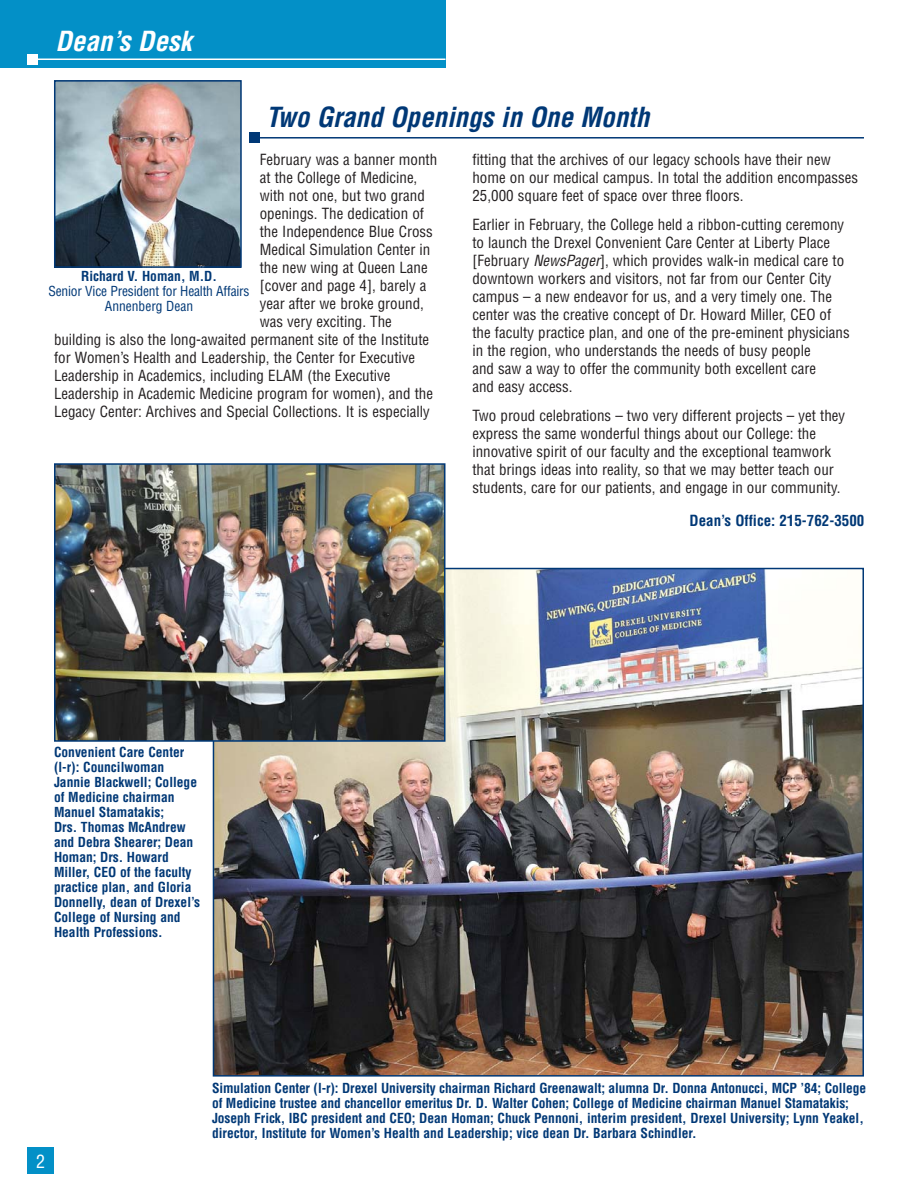
<style>
.page{position:relative;width:918px;height:1188px;background:#fff}
.page>*{position:absolute;margin:0;border:0;box-sizing:border-box;transform-origin:0 0}
.t1{font:italic 700 condensed 27px "Helvetica";color:#003876}
.t2{font:italic 700 condensed 27px "Helvetica";color:#fff}
.t3{font:condensed 18px "Helvetica";color:#fff}
.t4{font:condensed 15px/18px "Helvetica";color:#231f20}
.t5{font:700 condensed 15px "Helvetica";color:#003876}
.t6{font:700 condensed 13.5px/15px "Helvetica";color:#003876}
.t7{font:condensed 13.5px/15px "Helvetica";letter-spacing:-.015em;color:#003876;text-align:center}
.s1{font-style:italic}
</style>
<div class="page">
<img style="left:212px;top:137px;width:652px;height:940px">
<div style="left:249px;top:132px;width:11px;height:11px;background:#003876"></div>
<div style="left:0;top:0;width:446px;height:68px;background:#0390c7"></div>
<hr style="left:37px;top:59px;width:409px;height:1px;background:#fff">
<div style="left:27px;top:54px;width:11px;height:11px;background:#fff"></div>
<div style="left:27px;top:1147px;width:27px;height:27px;background:#0390c7"></div>
<img style="left:57px;top:83px;width:182px;height:182px">
<div style="left:54px;top:80px;width:188px;height:188px;border:2px solid #003876"></div>
<img style="left:57px;top:466px;width:386px;height:273px">
<div style="left:54px;top:463px;width:392px;height:279px;border:2px solid #003876"></div>
<h1 class="t2" style="left:56px;top:31px;width:138px">Dean’s Desk</h1>
<h1 class="t1" style="left:266px;top:106px;width:390px">Two Grand Openings in One Month</h1>
<p class="t4" style="left:260px;top:152px;width:179px">February was a banner month</p>
<p class="t4" style="left:260px;top:170px;width:159px">at the College of Medicine,</p>
<p class="t4" style="left:260px;top:188px;width:167px">with not one, but two grand</p>
<p class="t4" style="left:260px;top:206px;width:166px">openings. The dedication of</p>
<p class="t4" style="left:260px;top:224px;width:175px">the Independence Blue Cross</p>
<p class="t4" style="left:260px;top:242px;width:172px">Medical Simulation Center in</p>
<p class="t4" style="left:260px;top:260px;width:170px">the new wing at Queen Lane</p>
<p class="t4" style="left:260px;top:278px;width:168px">[cover and page 4], barely a</p>
<p class="t4" style="left:260px;top:296px;width:166px">year after we broke ground,</p>
<p class="t4" style="left:260px;top:314px;width:134px">was very exciting. The</p>
<p class="t4" style="left:54px;top:332px;width:377px">building is also the long-awaited permanent site of the Institute</p>
<p class="t4" style="left:54px;top:350px;width:363px">for Women’s Health and Leadership, the Center for Executive</p>
<p class="t4" style="left:54px;top:368px;width:338px">Leadership in Academics, including ELAM (the Executive</p>
<p class="t4" style="left:54px;top:386px;width:381px">Leadership in Academic Medicine program for women), and the</p>
<p class="t4" style="left:54px;top:404px;width:377px">Legacy Center: Archives and Special Collections. It is especially</p>
<p class="t6" style="left:81px;top:270px;width:137px">Richard V. Homan, M.D.</p>
<p class="t7" style="left:49px;top:285px;width:203px">Senior Vice President for Health Affairs<br>Annenberg Dean</p>
<p class="t4" style="left:472px;top:152px;width:387px">fitting that the archives of our legacy schools have their new home on our medical campus. In total the addition encompasses<br>25,000 square feet of space over three floors.</p>
<p class="t4" style="left:472px;top:217px;width:379px">Earlier in February, the College held a ribbon-cutting ceremony to launch the Drexel Convenient Care Center at Liberty Place [February <span class="s1">NewsPager</span>], which provides walk-in medical care to downtown workers and visitors, not far from our Center City campus – a new endeavor for us, and a very timely one. The center was the creative concept of Dr. Howard Miller, CEO of the faculty practice plan, and one of the pre-eminent physicians in the region, who understands the needs of busy people<br>and saw a way to offer the community both excellent care<br>and easy access.</p>
<p class="t4" style="left:472px;top:408px;width:374px">Two proud celebrations – two very different projects – yet they express the same wonderful things about our College: the innovative spirit of our faculty and the exceptional teamwork that brings ideas into reality, so that we may better teach our students, care for our patients, and engage in our community.</p>
<p class="t5" style="left:690px;top:514px;width:176px">Dean’s Office: 215-762-3500</p>
<p class="t6" style="left:54px;top:746px;width:148px">Convenient Care Center (l-r): Councilwoman<br>Jannie Blackwell; College of Medicine chairman<br>Manuel Stamatakis;<br>Drs. Thomas McAndrew and Debra Shearer; Dean<br>Homan; Drs. Howard<br>Miller, CEO of the faculty practice plan, and Gloria<br>Donnelly, dean of Drexel’s<br>College of Nursing and<br>Health Professions.</p>
<p class="t3" style="left:36px;top:1154px;width:10px">2</p>
<p class="t6" style="left:212px;top:1082px;width:656px">Simulation Center (l-r): Drexel University chairman Richard Greenawalt; alumna Dr. Donna Antonucci, MCP ’84; College of Medicine trustee and chancellor emeritus Dr. D. Walter Cohen; College of Medicine chairman Manuel Stamatakis; Joseph Frick, IBC president and CEO; Dean Homan; Chuck Pennoni, interim president, Drexel University; Lynn Yeakel, director, Institute for Women’s Health and Leadership; vice dean Dr. Barbara Schindler.</p>
</div>
